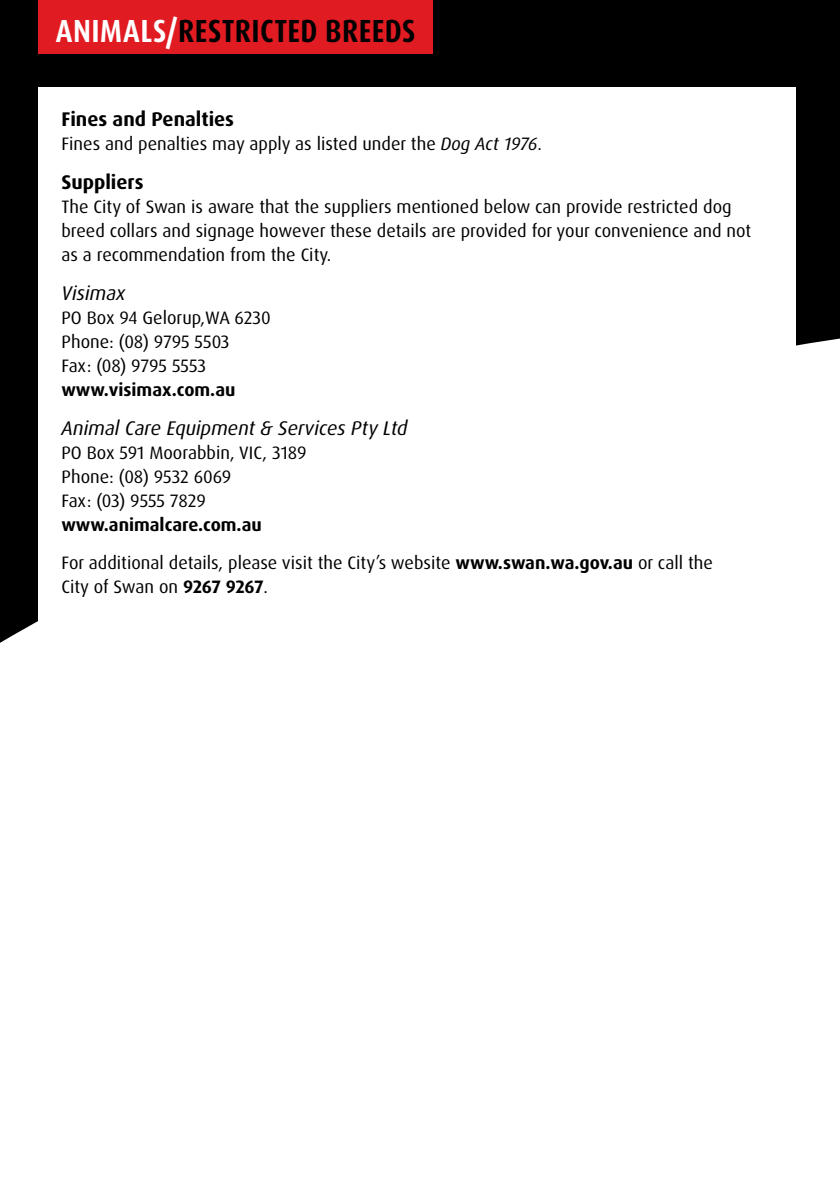
<style>
.page{position:relative;width:840px;height:1191px;background:#fff}
.page>*{position:absolute;margin:0;border:0;box-sizing:border-box;transform-origin:0 0}
.t1{font:700 condensed 32px "Dax OT";letter-spacing:.01em;color:#000}
.t2{font:italic 19.8px "Dax OT";color:#000}
.t3{font:700 19.8px "Dax OT";color:#000}
.t4{font:18px/24px "Dax OT";color:#000}
.t5{font:700 18px "Dax OT";color:#000}
.s1{color:#fff}
.s2{font-style:italic}
.s3{font-weight:700}
</style>
<div class="page">
<div style="left:0;top:0;width:839px;height:777px;background:#000"></div>
<svg style="left:0;top:335px;width:839px;height:442px;fill:#fff"></svg>
<div style="left:39px;top:0;width:393px;height:53px;background:#e11b22"></div>
<div style="left:39px;top:88px;width:756px;height:1031px;background:#fff"></div>
<h1 class="t1" style="left:56px;top:11px;width:361px"><span class="s1">ANIMALS/</span>RESTRICTED BREEDS</h1>
<p class="t3" style="left:61px;top:107px;width:174px">Fines and Penalties</p>
<p class="t4" style="left:61px;top:132px;width:482px">Fines and penalties may apply as listed under the <span class="s2">Dog Act 1976</span>.</p>
<p class="t3" style="left:61px;top:169px;width:84px">Suppliers</p>
<p class="t4" style="left:61px;top:195px;width:691px">The City of Swan is aware that the suppliers mentioned below can provide restricted dog breed collars and signage however these details are provided for your convenience and not as a recommendation from the City.</p>
<p class="t2" style="left:61px;top:280px;width:66px">Visimax</p>
<p class="t4" style="left:61px;top:306px;width:211px">PO Box 94 Gelorup,WA 6230<br>Phone: (08) 9795 5503<br>Fax: (08) 9795 5553</p>
<p class="t5" style="left:61px;top:378px;width:175px">www.visimax.com.au</p>
<p class="t2" style="left:61px;top:415px;width:347px">Animal Care Equipment &amp; Services Pty Ltd</p>
<p class="t4" style="left:61px;top:440px;width:246px">PO Box 591 Moorabbin, VIC, 3189<br>Phone: (08) 9532 6069<br>Fax: (03) 9555 7829</p>
<p class="t4" style="left:61px;top:505px;width:652px;line-height:38px"><span class="s3">www.animalcare.com.au<br></span>For additional details, please visit the City’s website <span class="s3">www.swan.wa.gov.au</span> or call the</p>
<p class="t4" style="left:61px;top:574px;width:208px">City of Swan on <span class="s3">9267 9267</span>.</p>
</div>
